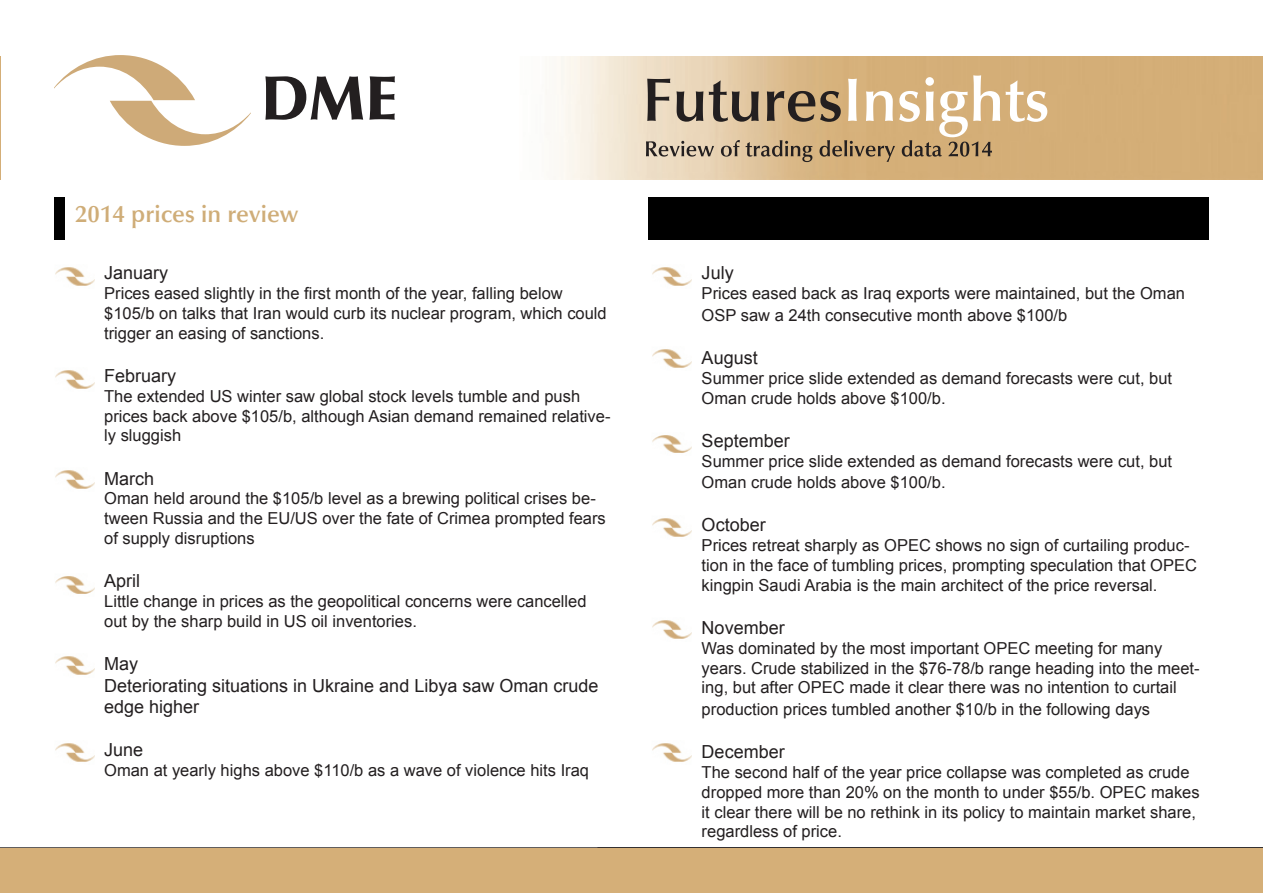
<style>
.page{position:relative;width:1263px;height:893px;background:#fff}
.page>*{position:absolute;margin:0;border:0;box-sizing:border-box;transform-origin:0 0}
.t1{font:600 24px "Optima LT Std";color:#cfad78}
.t2{font:18px/21.6px "Arial";color:#231f20}
.t3{font:16.5px/19.8px "Arial";color:#231f20}
</style>
<div class="page">
<img style="left:0;top:56px;width:1px;height:123px">
<svg style="left:597px;top:847px;width:666px;height:1px"></svg>
<div style="left:1px;top:848px;width:1261px;height:45px;background:#d5af78"></div>
<div style="left:54px;top:197px;width:11px;height:42px;background:#000"></div>
<div style="left:649px;top:197px;width:560px;height:42px;background:#000"></div>
<img style="left:55px;top:267px;width:39px;height:19px">
<img style="left:652px;top:267px;width:40px;height:19px">
<img style="left:55px;top:370px;width:39px;height:19px">
<img style="left:652px;top:349px;width:40px;height:19px">
<img style="left:55px;top:470px;width:39px;height:19px">
<img style="left:652px;top:435px;width:40px;height:18px">
<img style="left:55px;top:576px;width:39px;height:18px">
<img style="left:652px;top:518px;width:40px;height:19px">
<img style="left:55px;top:656px;width:39px;height:19px">
<img style="left:55px;top:743px;width:39px;height:19px">
<img style="left:652px;top:620px;width:40px;height:19px">
<img style="left:652px;top:743px;width:40px;height:19px">
<svg style="left:54px;top:55px;width:197px;height:91px"></svg>
<svg style="left:265px;top:76px;width:98px;height:44px"></svg>
<svg style="left:369px;top:76px;width:26px;height:44px"></svg>
<svg style="left:646px;top:75px;width:401px;height:87px;background:#c7ad89"></svg>
<h1 class="t1" style="left:75px;top:200px;width:225px">2014 prices in review</h1>
<p class="t2" style="left:104px;top:262px;width:66px">January</p>
<p class="t3" style="left:104px;top:284px;width:504px">Prices eased slightly in the first month of the year, falling below $105/b on talks that Iran would curb its nuclear program, which could trigger an easing of sanctions.</p>
<p class="t2" style="left:104px;top:365px;width:74px">February</p>
<p class="t3" style="left:104px;top:386px;width:508px">The extended US winter saw global stock levels tumble and push prices back above $105/b, although Asian demand remained relative&shy;ly sluggish</p>
<p class="t2" style="left:104px;top:468px;width:52px">March</p>
<p class="t3" style="left:104px;top:489px;width:503px">Oman held around the $105/b level as a brewing political crises be&shy;tween Russia and the EU/US over the fate of Crimea prompted fears of supply disruptions</p>
<p class="t2" style="left:104px;top:570px;width:37px">April</p>
<p class="t3" style="left:104px;top:591px;width:484px">Little change in prices as the geopolitical concerns were cancelled out by the sharp build in US oil inventories.</p>
<p class="t2" style="left:104px;top:653px;width:496px">May<br>Deteriorating situations in Ukraine and Libya saw Oman crude edge higher</p>
<p class="t2" style="left:104px;top:739px;width:41px">June</p>
<p class="t3" style="left:104px;top:761px;width:486px">Oman at yearly highs above $110/b as a wave of violence hits Iraq</p>
<p class="t2" style="left:702px;top:262px;width:34px">July</p>
<p class="t3" style="left:702px;top:283px;width:485px;line-height:21.6px">Prices eased back as Iraq exports were maintained, but the Oman<br>OSP saw a 24th consecutive month above $100/b</p>
<p class="t2" style="left:702px;top:347px;width:58px">August</p>
<p class="t3" style="left:702px;top:368px;width:472px">Summer price slide extended as demand forecasts were cut, but<br>Oman crude holds above $100/b.</p>
<p class="t2" style="left:702px;top:430px;width:90px">September</p>
<p class="t3" style="left:702px;top:450px;width:472px;line-height:21.6px">Summer price slide extended as demand forecasts were cut, but<br>Oman crude holds above $100/b.</p>
<p class="t2" style="left:702px;top:514px;width:66px">October</p>
<p class="t3" style="left:702px;top:536px;width:497px">Prices retreat sharply as OPEC shows no sign of curtailing produc&shy;tion in the face of tumbling prices, prompting speculation that OPEC kingpin Saudi Arabia is the main architect of the price reversal.</p>
<p class="t2" style="left:702px;top:617px;width:85px">November</p>
<p class="t3" style="left:702px;top:638px;width:500px">Was dominated by the most important OPEC meeting for many years. Crude stabilized in the $76-78/b range heading into the meet&shy;ing, but after OPEC made it clear there was no intention to curtail</p>
<p class="t3" style="left:702px;top:699px;width:450px">production prices tumbled another $10/b in the following days</p>
<p class="t2" style="left:702px;top:741px;width:85px">December</p>
<p class="t3" style="left:702px;top:762px;width:500px">The second half of the year price collapse was completed as crude dropped more than 20% on the month to under $55/b. OPEC makes it clear there will be no rethink in its policy to maintain market share, regardless of price.</p>
</div>
